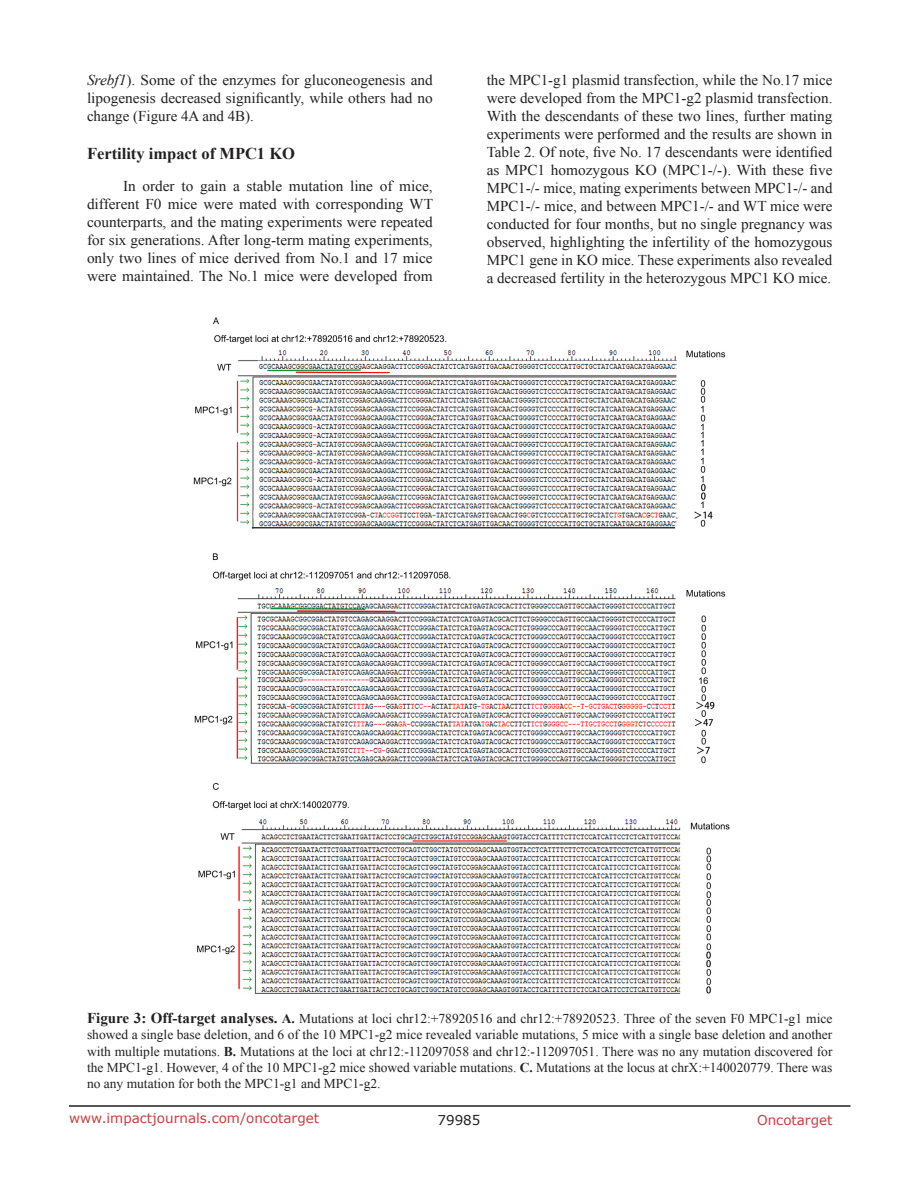
<style>
.page{position:relative;width:918px;height:1188px;background:#fff}
.page>*{position:absolute;margin:0;border:0;box-sizing:border-box;transform-origin:0 0}
.SubHeading{font:700 16.5px "Times New Roman";color:#231f20}
.BodyText{font:15px/18px "Times New Roman";color:#231f20;text-align:justify}
.figuretext{font:13.5px/16.2px "Times New Roman";color:#231f20;text-align:justify}
.t1{font:13.5px "Verdana";color:#c24141}
.t2{font:13.5px "Verdana";color:#231f20}
.s1{font-style:italic}
.s2{font-weight:700;font-size:15px}
.s3{font-weight:700}
</style>
<div class="page">
<hr style="left:69px;top:1105px;width:781px;height:2px;background:#231f20">
<img style="left:193px;top:317px;width:537px;height:677px">
<p class="BodyText" style="left:87px;top:71px;width:347px"><span class="s1">Srebf1</span>). Some of the enzymes for gluconeogenesis and lipogenesis decreased significantly, while others had no change (Figure 4A and 4B).</p>
<p class="SubHeading" style="left:87px;top:142px;width:210px">Fertility impact of MPC1 KO</p>
<p class="BodyText" style="left:87px;top:176px;width:348px;text-indent:36px">In order to gain a stable mutation line of mice, different F0 mice were mated with corresponding WT counterparts, and the mating experiments were repeated for six generations. After long-term mating experiments, only two lines of mice derived from No.1 and 17 mice were maintained. The No.1 mice were developed from</p>
<p class="BodyText" style="left:487px;top:71px;width:347px">the MPC1-g1 plasmid transfection, while the No.17 mice were developed from the MPC1-g2 plasmid transfection.<br>With the descendants of these two lines, further mating experiments were performed and the results are shown in Table 2. Of note, five No. 17 descendants were identified as MPC1 homozygous KO (MPC1-/-). With these five MPC1-/- mice, mating experiments between MPC1-/- and MPC1-/- mice, and between MPC1-/- and WT mice were conducted for four months, but no single pregnancy was observed, highlighting the infertility of the homozygous MPC1 gene in KO mice. These experiments also revealed a decreased fertility in the heterozygous MPC1 KO mice.</p>
<p class="figuretext" style="left:87px;top:1010px;width:747px"><span class="s2">Figure 3: Off-target analyses.</span> <span class="s3">A.</span> Mutations at loci chr12:+78920516 and chr12:+78920523. Three of the seven F0 MPC1-g1 mice showed a single base deletion, and 6 of the 10 MPC1-g2 mice revealed variable mutations, 5 mice with a single base deletion and another with multiple mutations. <span class="s3">B.</span> Mutations at the loci at chr12:-112097058 and chr12:-112097051. There was no any mutation discovered for the MPC1-g1. However, 4 of the 10 MPC1-g2 mice showed variable mutations. <span class="s3">C.</span> Mutations at the locus at chrX:+140020779. There was no any mutation for both the MPC1-g1 and MPC1-g2.</p>
<p class="t1" style="left:69px;top:1109px;width:252px">www.impactjournals.com/oncotarget</p>
<p class="t2" style="left:438px;top:1111px;width:44px">79985</p>
<p class="t1" style="left:757px;top:1111px;width:77px">Oncotarget</p>
</div>
